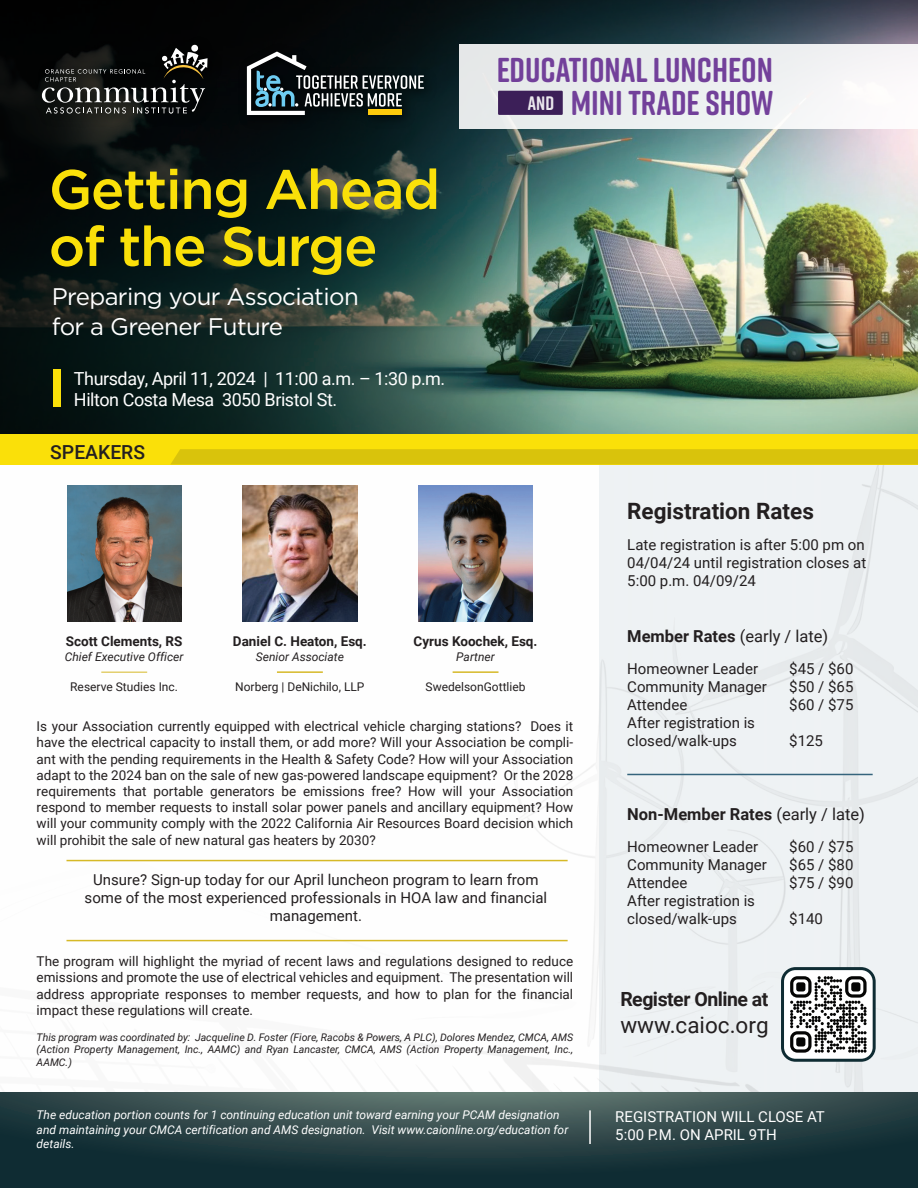
<style>
.page{position:relative;width:918px;height:1188px;background:#fff}
.page>*{position:absolute;margin:0;border:0;box-sizing:border-box;transform-origin:0 0}
.t1{font:500 55.5px/57px "Gotham HTF";letter-spacing:-.025em;color:#fae009}
.t2{font:700 34.5px/33px "Rift Soft";color:#652d91;text-align:right}
.t3{font:24px/30px "Gotham HTF";letter-spacing:-.025em;color:#fff}
.t4{font:700 22.5px "Roboto";color:#231f20}
.t5{font:22.5px "Roboto";color:#231f20}
.t6{font:700 19.5px "Roboto";letter-spacing:-.025em;color:#231f20}
.t7{font:500 19.35px "Roboto";color:#231f20}
.t8{font:18px/21.6px "Roboto";letter-spacing:-.025em;color:#fff}
.t9{font:700 16.5px "Roboto";color:#231f20}
.t10{font:16.5px "Roboto";color:#231f20}
.t11{font:15px/18px "Roboto";color:#231f20}
.t12{font:15px/18px "Roboto";color:#fff}
.t13{font:13.5px/16.2px "Roboto";color:#231f20;text-align:justify}
.t14{font:700 13.5px "Roboto";color:#231f20}
.t15{font:italic 12px/14.4px "Roboto";color:#fff}
.t16{font:12px "Roboto";color:#231f20}
.t17{font:italic 12px "Roboto";color:#231f20}
.t18{font:italic 10.5px/12.6px "Roboto";color:#231f20;text-align:justify}
.s1{font-size:19.5px;color:#fff}
.s2{font-weight:700}
.s3{font-weight:400}
</style>
<div class="page">
<div style="left:599px;top:449px;width:319px;height:686px;background:#eef2f4"></div>
<img style="left:0;top:0;width:918px;height:434px">
<div style="left:459px;top:45px;width:459px;height:84px;background:linear-gradient(to right,#e2e7e8,#f9f8f9)"></div>
<img style="left:31px;top:34px;width:193px;height:96px">
<svg style="left:42px;top:44px;width:166px;height:70px;background:#2b2c2a"></svg>
<img style="left:236px;top:41px;width:205px;height:91px">
<svg style="left:247px;top:52px;width:177px;height:63px;background:#374245"></svg>
<div style="left:368px;top:109px;width:34px;height:5px;background:#fecb0c"></div>
<div style="left:498px;top:91px;width:65px;height:24px;background:#3c1f58"></div>
<div style="left:0;top:434px;width:918px;height:31px;background:#fae009"></div>
<svg style="left:0;top:1093px;width:918px;height:95px;background:#264043"></svg>
<img style="left:67px;top:486px;width:114px;height:135px">
<img style="left:243px;top:486px;width:114px;height:135px">
<img style="left:418px;top:486px;width:115px;height:135px">
<div style="left:171px;top:449px;width:747px;height:16px;background:#d9c30c"></div>
<div style="left:53px;top:369px;width:8px;height:38px;background:#fae009"></div>
<svg style="left:781px;top:967px;width:95px;height:95px;background:#9c9fa0"></svg>
<hr style="left:101px;top:672px;width:46px;height:1px;background:#d6b927">
<hr style="left:277px;top:671px;width:46px;height:2px;background:#d6b927">
<hr style="left:67px;top:860px;width:501px;height:1px;background:#d6b927">
<hr style="left:67px;top:940px;width:501px;height:1px;background:#d6b927">
<hr style="left:453px;top:671px;width:46px;height:2px;background:#d6b927">
<hr style="left:627px;top:774px;width:246px;height:1px;background:#35647c">
<hr style="left:589px;top:1110px;width:2px;height:34px;background:#fff">
<h1 class="t1" style="left:49px;top:160px;width:393px">Getting Ahead of the Surge</h1>
<h3 class="t3" style="left:52px;top:282px;width:309px">Preparing your Association for a Greener Future</h3>
<h3 class="t8" style="left:74px;top:367px;width:373px">Thursday, April 11, 2024 | 11:00 a.m. – 1:30 p.m.<br>Hilton Costa Mesa 3050 Bristol St.</h3>
<h3 class="t7" style="left:50px;top:438px;width:96px">SPEAKERS</h3>
<h2 class="t2" style="left:496px;top:53px;width:279px">EDUCATIONAL LUNCHEON<br><span class="s1">AND</span> MINI TRADE SHOW</h2>
<p class="t14" style="left:66px;top:632px;width:118px">Scott Clements, RS</p>
<p class="t17" style="left:65px;top:648px;width:120px">Chief Executive Officer</p>
<p class="t16" style="left:70px;top:679px;width:109px">Reserve Studies Inc.</p>
<p class="t14" style="left:233px;top:632px;width:135px">Daniel C. Heaton, Esq.</p>
<p class="t17" style="left:256px;top:648px;width:90px">Senior Associate</p>
<p class="t16" style="left:235px;top:679px;width:131px">Norberg | DeNichilo, LLP</p>
<p class="t14" style="left:414px;top:632px;width:125px">Cyrus Koochek, Esq.</p>
<p class="t17" style="left:456px;top:648px;width:40px">Partner</p>
<p class="t16" style="left:426px;top:679px;width:101px">SwedelsonGottlieb</p>
<p class="t13" style="left:37px;top:718px;width:538px">Is your Association currently equipped with electrical vehicle charging stations? Does it have the electrical capacity to install them, or add more? Will your Association be compli&shy;ant with the pending requirements in the Health &amp; Safety Code? How will your Association adapt to the 2024 ban on the sale of new gas-powered landscape equipment? Or the 2028 requirements that portable generators be emissions free? How will your Association respond to member requests to install solar power panels and ancillary equipment? How will your community comply with the 2022 California Air Resources Board decision which will prohibit the sale of new natural gas heaters by 2030?</p>
<p class="t11" style="left:85px;top:870px;width:464px;text-align:center">Unsure? Sign-up today for our April luncheon program to learn from some of the most experienced professionals in HOA law and financial management.</p>
<p class="t13" style="left:37px;top:953px;width:538px">The program will highlight the myriad of recent laws and regulations designed to reduce emissions and promote the use of electrical vehicles and equipment. The presentation will address appropriate responses to member requests, and how to plan for the financial impact these regulations will create.</p>
<p class="t18" style="left:37px;top:1030px;width:538px">This program was coordinated by: Jacqueline D. Foster (Fiore, Racobs &amp; Powers, A PLC), Dolores Mendez, CMCA, AMS (Action Property Management, Inc., AAMC) and Ryan Lancaster, CMCA, AMS (Action Property Management, Inc., AAMC.)</p>
<h3 class="t4" style="left:627px;top:495px;width:188px">Registration Rates</h3>
<p class="t11" style="left:627px;top:535px;width:241px;text-align:justify">Late registration is after 5:00 pm on 04/04/24 until registration closes at 5:00 p.m. 04/09/24</p>
<p class="t10" style="left:627px;top:625px;width:203px"><span class="s2">Member Rates</span> (early / late)</p>
<p class="t11" style="left:627px;top:659px;width:132px">Homeowner Leader</p>
<p class="t11" style="left:789px;top:659px;width:66px">$45 / $60</p>
<p class="t11" style="left:627px;top:677px;width:141px">Community Manager</p>
<p class="t11" style="left:789px;top:677px;width:66px">$50 / $65</p>
<p class="t11" style="left:627px;top:695px;width:62px">Attendee</p>
<p class="t11" style="left:789px;top:695px;width:66px">$60 / $75</p>
<p class="t11" style="left:627px;top:713px;width:129px">After registration is closed/walk-ups</p>
<p class="t11" style="left:789px;top:731px;width:35px">$125</p>
<p class="t9" style="left:627px;top:803px;width:239px">Non-Member Rates <span class="s3">(early / late)</span></p>
<p class="t11" style="left:627px;top:837px;width:132px">Homeowner Leader</p>
<p class="t11" style="left:789px;top:837px;width:66px">$60 / $75</p>
<p class="t11" style="left:627px;top:855px;width:141px">Community Manager</p>
<p class="t11" style="left:789px;top:855px;width:66px">$65 / $80</p>
<p class="t11" style="left:627px;top:873px;width:62px">Attendee</p>
<p class="t11" style="left:789px;top:873px;width:66px">$75 / $90</p>
<p class="t11" style="left:627px;top:891px;width:129px">After registration is closed/walk-ups</p>
<p class="t11" style="left:789px;top:909px;width:35px">$140</p>
<h3 class="t6" style="left:620px;top:986px;width:150px">Register Online at</h3>
<h3 class="t5" style="left:620px;top:1009px;width:150px">www.caioc.org</h3>
<p class="t15" style="left:37px;top:1107px;width:533px">The education portion counts for 1 continuing education unit toward earning your PCAM designation and maintaining your CMCA certification and AMS designation. Visit www.caionline.org/education for details.</p>
<p class="t12" style="left:615px;top:1107px;width:211px">REGISTRATION WILL CLOSE AT<br>5:00 P.M. ON APRIL 9TH</p>
</div>
